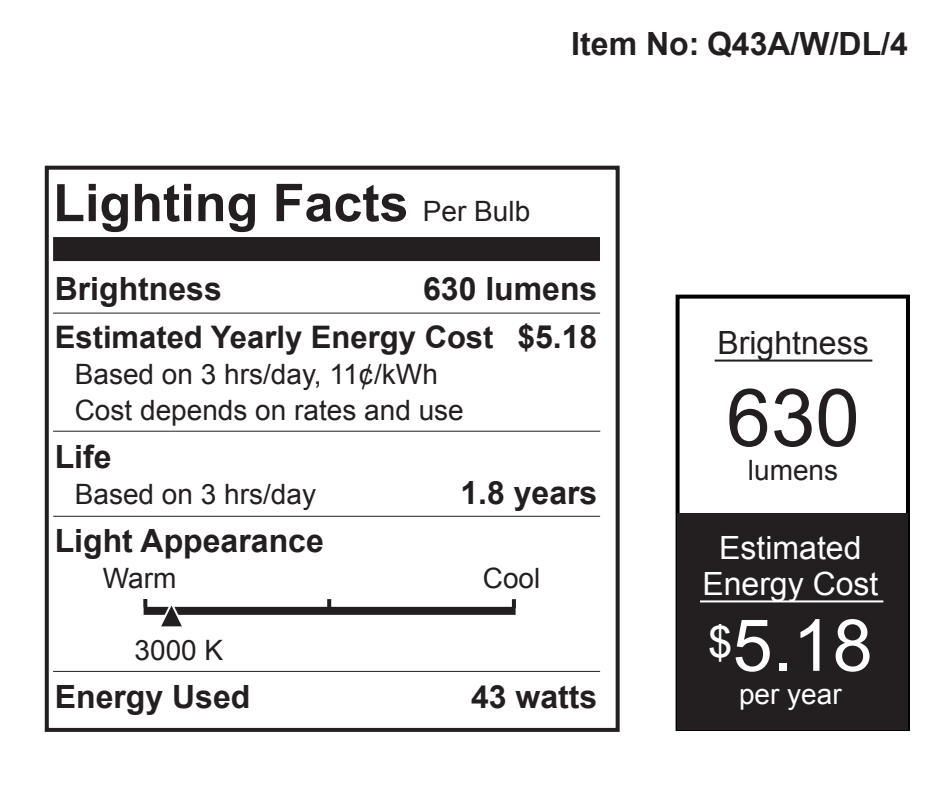
<style>
.page{position:relative;width:944px;height:790px;background:#fff}
.page>*{position:absolute;margin:0;border:0;box-sizing:border-box;transform-origin:0 0}
.t1{font:80px "Arial";color:#231f20}
.t2{font:72px "Arial";color:#fff}
.t3{font:700 52px "Arial";color:#231f20}
.t4{font:700 32px/48px "Arial";color:#231f20;text-align:right}
.t5{font:32px/36px "Arial";color:#fff;text-align:center}
.t6{font:32px "Arial";color:#231f20}
.t7{font:700 31.2px "Arial";color:#231f20}
.t8{font:28px/36px "Arial";color:#231f20}
.t9{font:28px "Arial";color:#fff}
.s1{font-weight:400;font-size:28px}
</style>
<div class="page">
<div style="left:676px;top:294px;width:234px;height:436px;border:4px solid #000"></div>
<div style="left:677px;top:513px;width:231px;height:216px;background:#231f20"></div>
<hr style="left:715px;top:359px;width:157px;height:2px;background:#231f20">
<hr style="left:700px;top:600px;width:183px;height:2px;background:#fff">
<div style="left:45px;top:166px;width:575px;height:565px;background:#fff;border:4px solid #231f20"></div>
<hr style="left:53px;top:670px;width:547px;height:2px;background:#211f1f">
<hr style="left:53px;top:515px;width:547px;height:2px;background:#211f1f">
<hr style="left:53px;top:430px;width:547px;height:2px;background:#211f1f">
<hr style="left:53px;top:312px;width:547px;height:2px;background:#211f1f">
<div style="left:53px;top:237px;width:547px;height:24px;background:#231f20"></div>
<div style="left:144px;top:606px;width:372px;height:8px;background:#231f20"></div>
<svg style="left:512px;top:599px;width:4px;height:8px"></svg>
<svg style="left:327px;top:599px;width:4px;height:8px"></svg>
<svg style="left:143px;top:599px;width:4px;height:8px"></svg>
<svg style="left:157px;top:606px;width:30px;height:21px"></svg>
<p class="t4" style="left:571px;top:21px;width:338px">Item No: Q43A/W/DL/4</p>
<h3 class="t3" style="left:53px;top:168px;width:479px">Lighting Facts <span class="s1">Per Bulb</span></h3>
<p class="t4" style="left:423px;top:265px;width:176px">630 lumens $5.18</p>
<p class="t4" style="left:55px;top:265px;width:169px">Brightness</p>
<p class="t7" style="left:55px;top:316px;width:440px">Estimated Yearly Energy Cost</p>
<p class="t8" style="left:75px;top:356px;width:391px">Based on 3 hrs/day, 11¢/kWh<br>Cost depends on rates and use</p>
<p class="t4" style="left:55px;top:433px;width:58px">Life</p>
<p class="t8" style="left:75px;top:476px;width:243px">Based on 3 hrs/day</p>
<p class="t4" style="left:55px;top:517px;width:271px">Light Appearance</p>
<p class="t8" style="left:103px;top:560px;width:75px">Warm</p>
<p class="t8" style="left:483px;top:560px;width:59px">Cool</p>
<p class="t4" style="left:460px;top:469px;width:138px">1.8 years</p>
<p class="t8" style="left:135px;top:632px;width:90px">3000 K</p>
<p class="t4" style="left:55px;top:673px;width:197px">Energy Used</p>
<p class="t4" style="left:471px;top:673px;width:128px">43 watts</p>
<p class="t6" style="left:718px;top:321px;width:153px">Brightness</p>
<h1 class="t1" style="left:726px;top:365px;width:135px">630</h1>
<p class="t8" style="left:748px;top:452px;width:92px">lumens</p>
<p class="t5" style="left:702px;top:529px;width:178px">Estimated<br>Energy Cost</p>
<h2 class="t2" style="left:708px;top:598px;width:166px"><sup>$</sup>5.18</h2>
<p class="t9" style="left:739px;top:676px;width:104px">per year</p>
</div>
